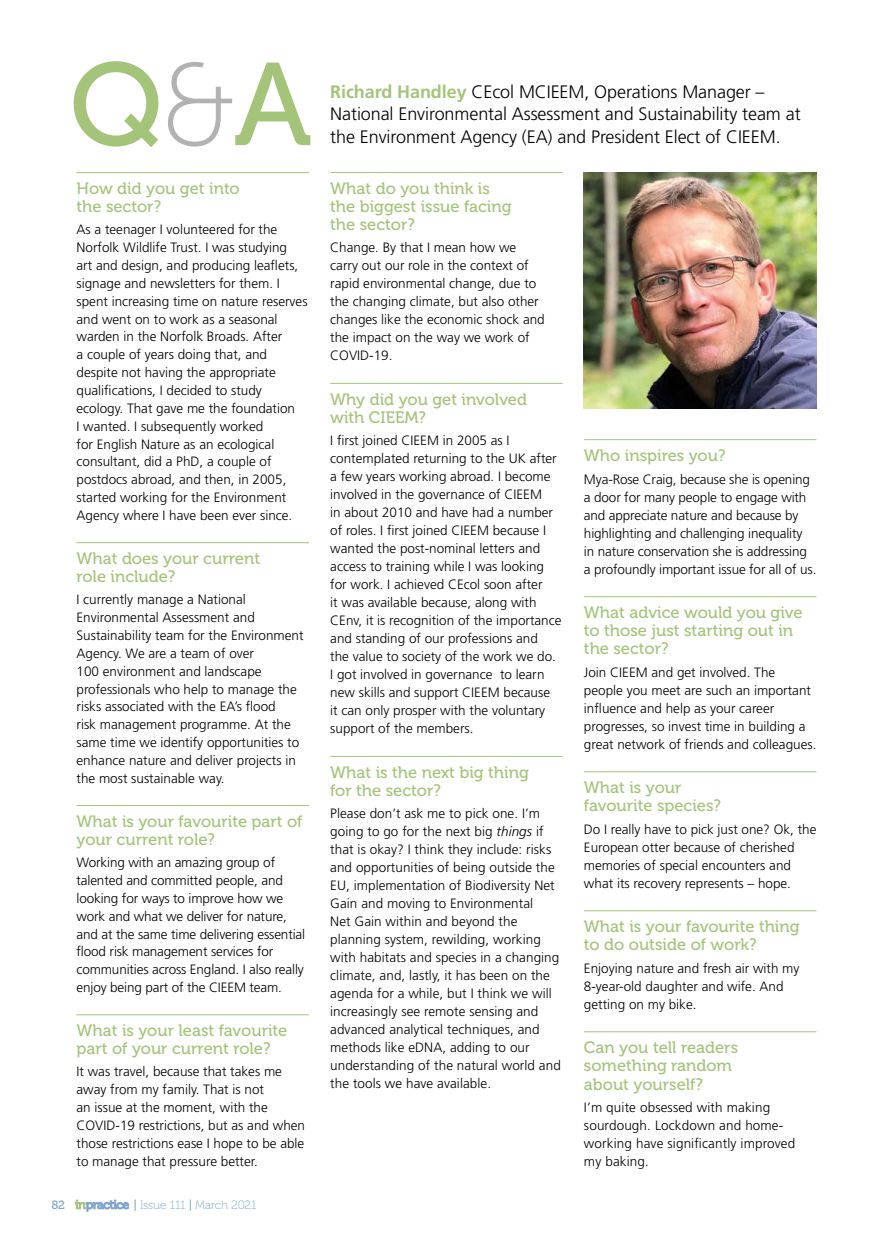
<style>
.page{position:relative;width:893px;height:1234px;background:#fff}
.page>*{position:absolute;margin:0;border:0;box-sizing:border-box;transform-origin:0 0}
.t1{font:116.85px "Museo 500";color:#a4c479}
.t2{font:300 18px/22.5px "Frutiger LT Std";letter-spacing:-.005em;color:#000}
.t3{font:16.5px/18px "Museo 500";color:#a4c479}
.t4{font:300 13.5px/18px "Frutiger LT Std";color:#000}
.t5{font:12px "Museo 100";letter-spacing:-.01em;color:#7ea4d2}
.t6{font:12px "Museo 500";color:#7ea4d2}
.s1{font-family:"Museo 100";color:#b3b2b2}
.s2{font-family:"Museo 500"}
.s3{font-weight:700;color:#a4c479}
.s4{font-style:italic}
</style>
<div class="page">
<img style="left:584px;top:172px;width:232px;height:236px">
<hr style="left:77px;top:172px;width:232px;height:1px;background:#a4c479">
<hr style="left:77px;top:542px;width:232px;height:1px;background:#a4c479">
<hr style="left:77px;top:805px;width:232px;height:1px;background:#a4c479">
<hr style="left:77px;top:1014px;width:232px;height:1px;background:#a4c479">
<hr style="left:330px;top:172px;width:233px;height:1px;background:#a4c479">
<hr style="left:330px;top:383px;width:233px;height:1px;background:#a4c479">
<hr style="left:330px;top:755px;width:233px;height:1px;background:#a4c479">
<hr style="left:584px;top:439px;width:232px;height:1px;background:#a4c479">
<hr style="left:584px;top:596px;width:232px;height:1px;background:#a4c479">
<hr style="left:584px;top:771px;width:232px;height:1px;background:#a4c479">
<hr style="left:584px;top:910px;width:232px;height:1px;background:#a4c479">
<hr style="left:584px;top:1031px;width:232px;height:1px;background:#a4c479">
<svg style="left:75px;top:1199px;width:54px;height:12px"></svg>
<h1 class="t1" style="left:70px;top:41px;width:243px">Q<span class="s1">&amp;</span>A</h1>
<p class="t3" style="left:77px;top:180px;width:165px">How did you get into the sector?</p>
<p class="t4" style="left:77px;top:221px;width:233px">As a teenager I volunteered for the Norfolk Wildlife Trust. I was studying<br>art and design, and producing leaflets, signage and newsletters for them. I spent increasing time on nature reserves and went on to work as a seasonal warden in the Norfolk Broads. After<br>a couple of years doing that, and despite not having the appropriate qualifications, I decided to study ecology. That gave me the foundation<br>I wanted. I subsequently worked<br>for English Nature as an ecological consultant, did a PhD, a couple of postdocs abroad, and then, in 2005, started working for the Environment Agency where I have been ever since.</p>
<p class="t3" style="left:77px;top:550px;width:185px">What does your current role include?</p>
<p class="t4" style="left:77px;top:590px;width:228px">I currently manage a National Environmental Assessment and Sustainability team for the Environment Agency. We are a team of over<br>100 environment and landscape professionals who help to manage the risks associated with the EA’s flood<br>risk management programme. At the same time we identify opportunities to enhance nature and deliver projects in the most sustainable way.</p>
<p class="t3" style="left:77px;top:812px;width:228px">What is your favourite part of your current role?</p>
<p class="t4" style="left:77px;top:853px;width:230px">Working with an amazing group of talented and committed people, and looking for ways to improve how we work and what we deliver for nature, and at the same time delivering essential flood risk management services for communities across England. I also really enjoy being part of the CIEEM team.</p>
<p class="t3" style="left:77px;top:1021px;width:212px">What is your least favourite part of your current role?</p>
<p class="t4" style="left:77px;top:1062px;width:230px">It was travel, because that takes me away from my family. That is not<br>an issue at the moment, with the COVID-19 restrictions, but as and when those restrictions ease I hope to be able to manage that pressure better.</p>
<p class="t6" style="left:51px;top:1197px;width:15px">82</p>
<p class="t5" style="left:134px;top:1198px;width:125px"><span class="s2">|</span> Issue 111 <span class="s2">|</span> March 2021</p>
<h2 class="t2" style="left:330px;top:80px;width:472px"><span class="s3">Richard Handley</span> CEcol MCIEEM, Operations Manager –<br>National Environmental Assessment and Sustainability team at the Environment Agency (EA) and President Elect of CIEEM.</h2>
<p class="t3" style="left:330px;top:180px;width:183px">What do you think is the biggest issue facing the sector?</p>
<p class="t4" style="left:330px;top:239px;width:216px">Change. By that I mean how we carry out our role in the context of rapid environmental change, due to the changing climate, but also other changes like the economic shock and the impact on the way we work of<br>COVID-19.</p>
<p class="t3" style="left:330px;top:390px;width:198px">Why did you get involved with CIEEM?</p>
<p class="t4" style="left:330px;top:431px;width:233px">I first joined CIEEM in 2005 as I contemplated returning to the UK after a few years working abroad. I become involved in the governance of CIEEM<br>in about 2010 and have had a number of roles. I first joined CIEEM because I wanted the post-nominal letters and access to training while I was looking for work. I achieved CEcol soon after<br>it was available because, along with CEnv, it is recognition of the importance and standing of our professions and<br>the value to society of the work we do.<br>I got involved in governance to learn new skills and support CIEEM because<br>it can only prosper with the voluntary support of the members.</p>
<p class="t3" style="left:330px;top:763px;width:200px">What is the next big thing for the sector?</p>
<p class="t4" style="left:330px;top:804px;width:232px">Please don’t ask me to pick one. I’m going to go for the next big <span class="s4">things</span> if that is okay? I think they include: risks and opportunities of being outside the EU, implementation of Biodiversity Net Gain and moving to Environmental<br>Net Gain within and beyond the planning system, rewilding, working with habitats and species in a changing climate, and, lastly, it has been on the agenda for a while, but I think we will increasingly see remote sensing and advanced analytical techniques, and methods like eDNA, adding to our understanding of the natural world and the tools we have available.</p>
<p class="t3" style="left:584px;top:447px;width:143px">Who inspires you?</p>
<p class="t4" style="left:584px;top:470px;width:234px">Mya-Rose Craig, because she is opening a door for many people to engage with and appreciate nature and because by highlighting and challenging inequality<br>in nature conservation she is addressing a profoundly important issue for all of us.</p>
<p class="t3" style="left:584px;top:603px;width:220px">What advice would you give to those just starting out in the sector?</p>
<p class="t4" style="left:584px;top:663px;width:234px">Join CIEEM and get involved. The people you meet are such an important influence and help as your career progresses, so invest time in building a great network of friends and colleagues.</p>
<p class="t3" style="left:584px;top:778px;width:138px">What is your favourite species?</p>
<p class="t4" style="left:584px;top:820px;width:234px">Do I really have to pick just one? Ok, the European otter because of cherished memories of special encounters and what its recovery represents – hope.</p>
<p class="t3" style="left:584px;top:917px;width:217px">What is your favourite thing to do outside of work?</p>
<p class="t4" style="left:584px;top:959px;width:217px">Enjoying nature and fresh air with my<br>8-year-old daughter and wife. And getting on my bike.</p>
<p class="t3" style="left:584px;top:1038px;width:156px">Can you tell readers something random about yourself?</p>
<p class="t4" style="left:584px;top:1098px;width:213px">I’m quite obsessed with making sourdough. Lockdown and home&shy;working have significantly improved my baking.</p>
</div>
